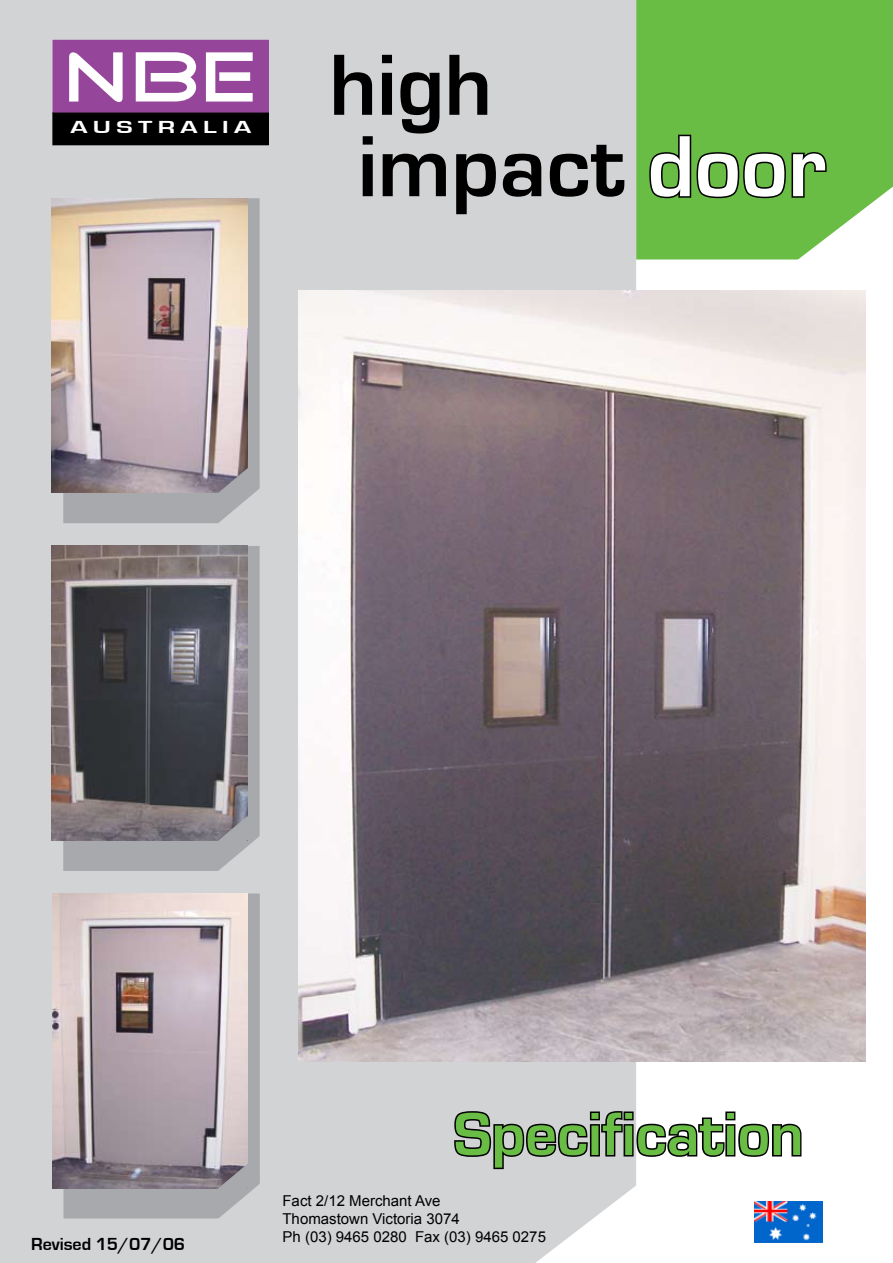
<style>
.page{position:relative;width:893px;height:1263px;background:#fff}
.page>*{position:absolute;margin:0;border:0;box-sizing:border-box;transform-origin:0 0}
.t1{font:700 90px "Eurostile";color:#000}
.t2{font:72px "Good Times";color:#fff;scale:1.1 1}
.t3{font:700 63px "Eurostile";color:#69bd45}
.t4{font:700 18px "Eurostile";color:#000}
.t5{font:700 18px "Eurostile";letter-spacing:.2em;color:#fff;scale:1.5 1}
.t6{font:15px/18px "Arial";color:#000}
.s1{color:#fff}
</style>
<div class="page">
<div style="left:636px;top:0;width:257px;height:260px;background:#69bd45"></div>
<div style="left:0;top:0;width:636px;height:1263px;background:#d1d3d4"></div>
<svg style="left:496px;top:1179px;width:140px;height:84px"></svg>
<svg style="left:648px;top:133px;width:245px;height:158px"></svg>
<div style="left:53px;top:113px;width:215px;height:32px;background:#000"></div>
<div style="left:53px;top:112px;width:215px;height:33px;border:1px solid #000"></div>
<div style="left:53px;top:40px;width:215px;height:72px;background:#95459a"></div>
<div style="left:64px;top:894px;width:195px;height:324px;background:#a7a9ac"></div>
<div style="left:64px;top:547px;width:195px;height:323px;background:#a7a9ac"></div>
<div style="left:64px;top:199px;width:195px;height:323px;background:#a7a9ac"></div>
<img style="left:52px;top:199px;width:196px;height:294px">
<img style="left:52px;top:546px;width:196px;height:295px">
<img style="left:298px;top:291px;width:568px;height:771px">
<img style="left:52px;top:894px;width:196px;height:295px">
<svg style="left:214px;top:467px;width:68px;height:80px"></svg>
<svg style="left:214px;top:815px;width:68px;height:80px"></svg>
<svg style="left:214px;top:1162px;width:68px;height:80px"></svg>
<img style="left:754px;top:1201px;width:68px;height:41px">
<svg style="left:453px;top:1109px;width:349px;height:61px"></svg>
<h2 class="t2" style="left:64px;top:43px;width:178px">nbe</h2>
<p class="t5" style="left:70px;top:117px;width:122px">AUSTRALIA</p>
<h1 class="t1" style="left:329px;top:36px;width:164px">high</h1>
<h1 class="t1" style="left:358px;top:118px;width:469px">impact <span class="s1">door</span></h1>
<p class="t4" style="left:31px;top:1234px;width:156px">Revised 15/07/06</p>
<h3 class="t3" style="left:454px;top:1100px;width:351px">Specification</h3>
<p class="t6" style="left:282px;top:1192px;width:265px">Fact 2/12 Merchant Ave<br>Thomastown Victoria 3074<br>Ph (03) 9465 0280 Fax (03) 9465 0275</p>
</div>
